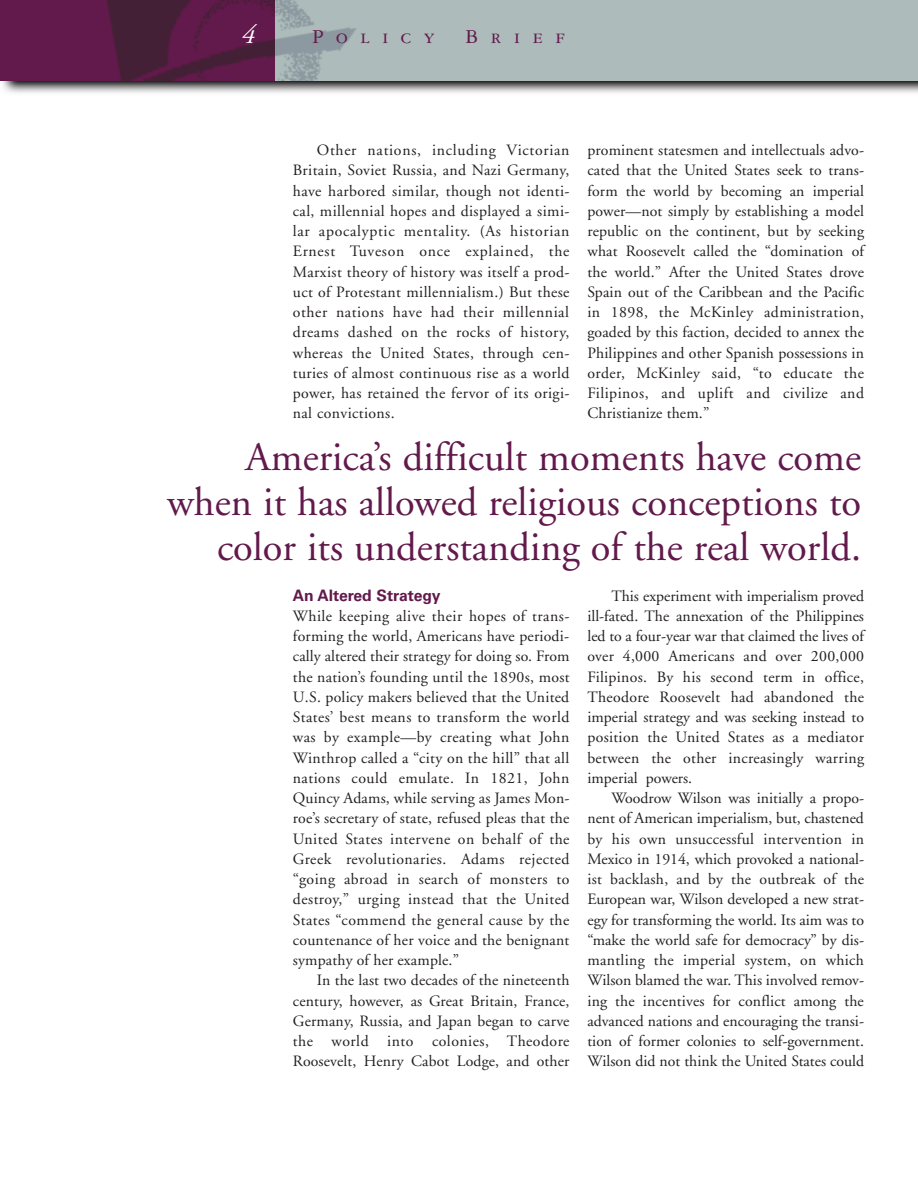
<style>
.page{position:relative;width:918px;height:1188px;background:#fff}
.page>*{position:absolute;margin:0;border:0;box-sizing:border-box;transform-origin:0 0}
.t1{font:40.5px/45px "Adobe Garamond";color:#62194b;text-align:right}
.t2{font:italic 27px "Adobe Garamond";color:#fff}
.t3{font:21px "Garamond Three SC";letter-spacing:.6em;color:#62194b}
.t4{font:15.75px/20.2px "Adobe Garamond";letter-spacing:.015em;color:#231f20;text-align:justify}
.t5{font:700 15.75px "Univers";color:#62194b}
</style>
<div class="page">
<img style="left:2px;top:81px;width:916px;height:12px">
<div style="left:266px;top:0;width:652px;height:81px;background:#adbbbb"></div>
<img style="left:275px;top:0;width:81px;height:81px">
<div style="left:0;top:0;width:275px;height:81px;background:#62194b"></div>
<img style="left:107px;top:0;width:168px;height:81px">
<h2 class="t2" style="left:242px;top:23px;width:15px">4</h2>
<h3 class="t3" style="left:312px;top:28px;width:124px">Policy</h3>
<h3 class="t3" style="left:465px;top:28px;width:101px">Brief</h3>
<p class="t4" style="left:293px;top:142px;width:278px;text-indent:24px">Other nations, including Victorian Britain, Soviet Russia, and Nazi Germany, have harbored similar, though not identi&shy;cal, millennial hopes and displayed a simi&shy;lar apocalyptic mentality. (As historian Ernest Tuveson once explained, the Marxist theory of history was itself a prod&shy;uct of Protestant millennialism.) But these other nations have had their millennial dreams dashed on the rocks of history, whereas the United States, through cen&shy;turies of almost continuous rise as a world power, has retained the fervor of its origi&shy;nal convictions.</p>
<p class="t4" style="left:587px;top:142px;width:278px">prominent statesmen and intellectuals advo&shy;cated that the United States seek to trans&shy;form the world by becoming an imperial power—not simply by establishing a model republic on the continent, but by seeking what Roosevelt called the “domination of the world.” After the United States drove Spain out of the Caribbean and the Pacific in 1898, the McKinley administration, goaded by this faction, decided to annex the Philippines and other Spanish possessions in order, McKinley said, “to educate the Filipinos, and uplift and civilize and Christianize them.”</p>
<h1 class="t1" style="left:167px;top:438px;width:695px">America’s difficult moments have come when it has allowed religious conceptions to color its understanding of the real world.</h1>
<p class="t5" style="left:293px;top:589px;width:149px">An Altered Strategy</p>
<p class="t4" style="left:293px;top:607px;width:278px">While keeping alive their hopes of trans&shy;forming the world, Americans have periodi&shy;cally altered their strategy for doing so. From the nation’s founding until the 1890s, most U.S. policy makers believed that the United States’ best means to transform the world was by example—by creating what John Winthrop called a “city on the hill” that all nations could emulate. In 1821, John Quincy Adams, while serving as James Mon&shy;roe’s secretary of state, refused pleas that the United States intervene on behalf of the Greek revolutionaries. Adams rejected “going abroad in search of monsters to destroy,” urging instead that the United States “commend the general cause by the countenance of her voice and the benignant sympathy of her example.”</p>
<p class="t4" style="left:293px;top:972px;width:278px;text-indent:24px">In the last two decades of the nineteenth century, however, as Great Britain, France, Germany, Russia, and Japan began to carve the world into colonies, Theodore Roosevelt, Henry Cabot Lodge, and other</p>
<p class="t4" style="left:587px;top:587px;width:278px;text-indent:24px">This experiment with imperialism proved ill-fated. The annexation of the Philippines led to a four-year war that claimed the lives of over 4,000 Americans and over 200,000<br>Filipinos. By his second term in office, Theodore Roosevelt had abandoned the imperial strategy and was seeking instead to position the United States as a mediator between the other increasingly warring imperial powers.</p>
<p class="t4" style="left:587px;top:789px;width:278px;text-indent:24px">Woodrow Wilson was initially a propo&shy;nent of American imperialism, but, chastened by his own unsuccessful intervention in Mexico in 1914, which provoked a national&shy;ist backlash, and by the outbreak of the European war, Wilson developed a new strat&shy;egy for transforming the world. Its aim was to “make the world safe for democracy” by dis&shy;mantling the imperial system, on which Wilson blamed the war. This involved remov&shy;ing the incentives for conflict among the advanced nations and encouraging the transi&shy;tion of former colonies to self-government.<br>Wilson did not think the United States could</p>
</div>
